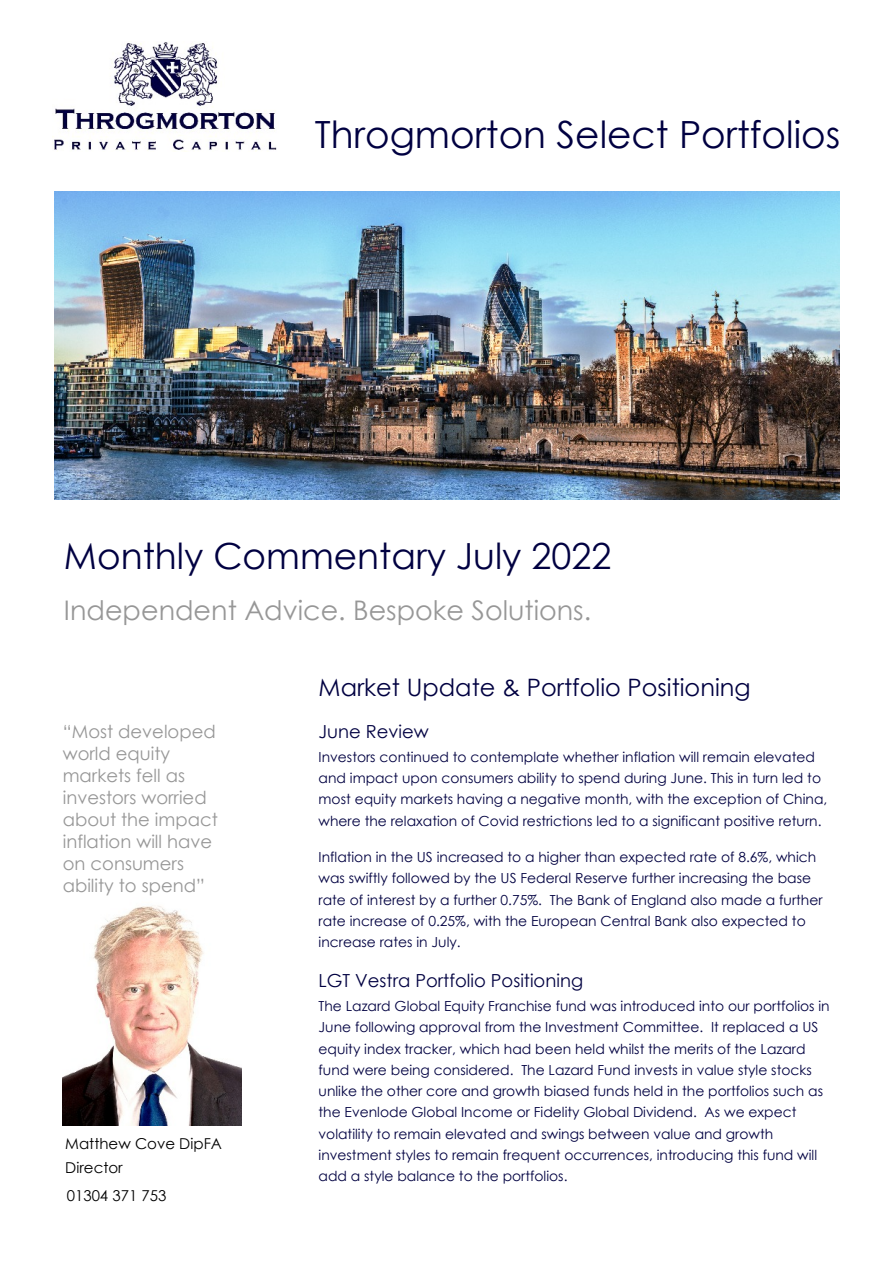
<style>
.page{position:relative;width:893px;height:1263px;background:#fff}
.page>*{position:absolute;margin:0;border:0;box-sizing:border-box;transform-origin:0 0}
.t1{font:37.5px "Century Gothic";color:#000041}
.t2{font:36px "Century Gothic";color:#000041}
.t3{font:27px "Century Gothic";color:#979797}
.t4{font:24px "Century Gothic";color:#000041}
.t5{font:18px/22px "Century Gothic";color:#979797}
.t6{font:18px "Century Gothic";color:#000041}
.t7{font:15px/23.5px "Century Gothic";color:#000}
.t8{font:13.8px/21.3px "Century Gothic";color:#000041}
</style>
<div class="page">
<img style="left:54px;top:191px;width:785px;height:309px">
<img style="left:52px;top:41px;width:225px;height:110px">
<img style="left:63px;top:906px;width:178px;height:220px">
<h1 class="t1" style="left:315px;top:120px;width:527px">Throgmorton Select Portfolios</h1>
<h2 class="t2" style="left:64px;top:542px;width:549px">Monthly Commentary July 2022</h2>
<h3 class="t3" style="left:64px;top:599px;width:529px">Independent Advice. Bespoke Solutions.</h3>
<h3 class="t5" style="left:63px;top:722px;width:157px">“Most developed world equity markets fell as investors worried about the impact inflation will have on consumers ability to spend”</h3>
<p class="t7" style="left:65px;top:1133px;width:158px">Matthew Cove DipFA<br>Director</p>
<p class="t7" style="left:67px;top:1185px;width:101px">01304 371 753</p>
<h3 class="t4" style="left:319px;top:678px;width:433px">Market Update &amp; Portfolio Positioning</h3>
<h3 class="t6" style="left:319px;top:725px;width:112px">June Review</h3>
<p class="t8" style="left:319px;top:747px;width:510px">Investors continued to contemplate whether inflation will remain elevated and impact upon consumers ability to spend during June. This in turn led to most equity markets having a negative month, with the exception of China, where the relaxation of Covid restrictions led to a significant positive return.</p>
<p class="t8" style="left:319px;top:847px;width:506px">Inflation in the US increased to a higher than expected rate of 8.6%, which was swiftly followed by the US Federal Reserve further increasing the base rate of interest by a further 0.75%. The Bank of England also made a further rate increase of 0.25%, with the European Central Bank also expected to increase rates in July.</p>
<h3 class="t6" style="left:319px;top:974px;width:266px">LGT Vestra Portfolio Positioning</h3>
<p class="t8" style="left:319px;top:996px;width:513px">The Lazard Global Equity Franchise fund was introduced into our portfolios in June following approval from the Investment Committee. It replaced a US equity index tracker, which had been held whilst the merits of the Lazard fund were being considered. The Lazard Fund invests in value style stocks unlike the other core and growth biased funds held in the portfolios such as the Evenlode Global Income or Fidelity Global Dividend. As we expect volatility to remain elevated and swings between value and growth investment styles to remain frequent occurrences, introducing this fund will add a style balance to the portfolios.</p>
</div>
